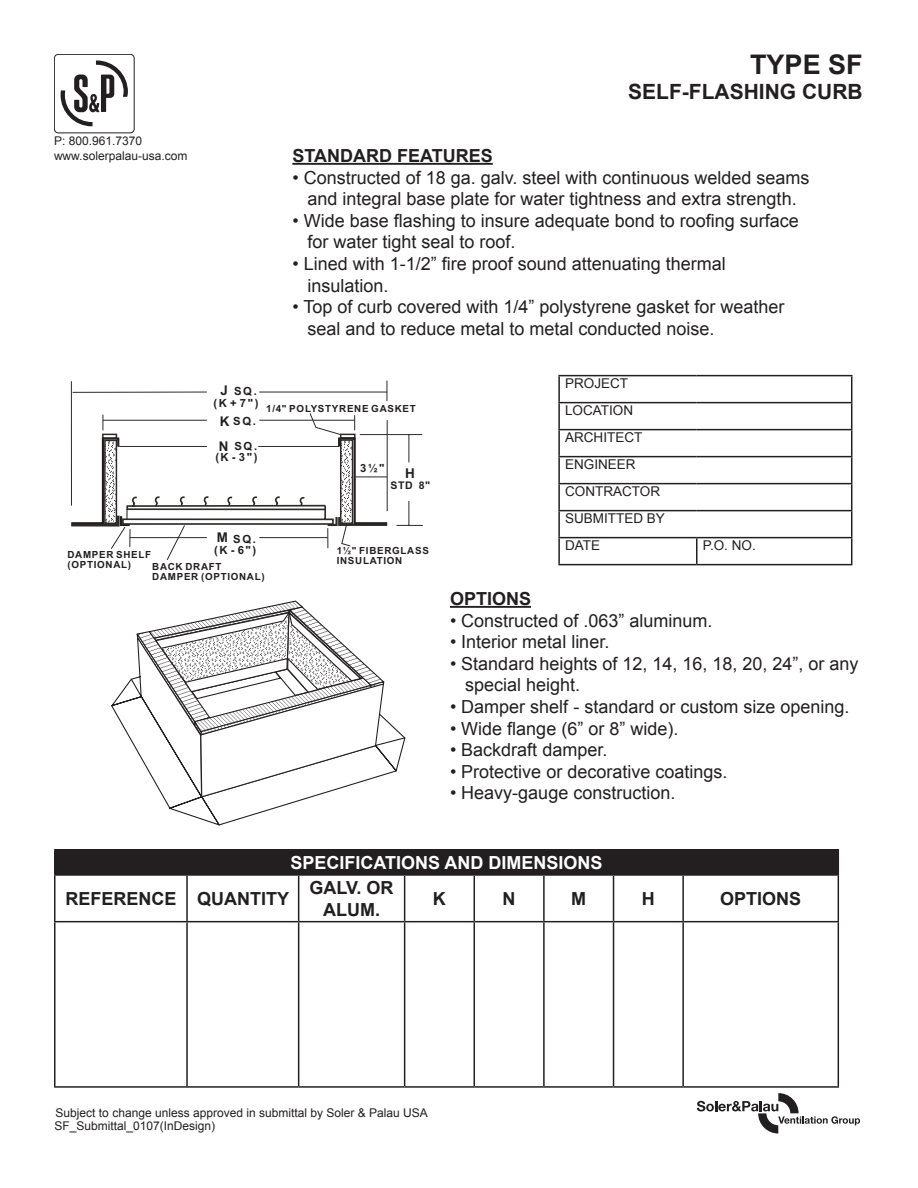
<style>
.page{position:relative;width:918px;height:1188px;background:#fff}
.page>*{position:absolute;margin:0;border:0;box-sizing:border-box;transform-origin:0 0}
.t1{font:700 27px "Arial";color:#231f20}
.t2{font:700 21px "Arial";color:#231f20}
.t3{font:18px/21.6px "Arial";color:#231f20}
.t4{font:700 18px/21.6px "Arial";color:#231f20;text-align:center}
.t5{font:700 18px "Arial";color:#fff}
.t6{font:13.5px/27px "Arial";color:#231f20}
.t7{font:700 13.5px "Arial";color:#231f20}
.t8{font:700 13.35px "Arial";color:#231f20}
.t9{font:12px/14.4px "Arial";color:#231f20}
.t10{font:700 11.25px/11.4px "Arial";letter-spacing:.15em;color:#231f20;text-align:right}
.t11{font:700 10.5px "Arial";color:#231f20}
.t12{font:700 9.75px/9.9px "Arial";letter-spacing:.07em;color:#231f20}
.s1{font-size:13.35px}
</style>
<div class="page">
<hr style="left:292px;top:163px;width:201px;height:2px;background:#231f20">
<hr style="left:558px;top:375px;width:139px;height:1px;background:#231f20">
<hr style="left:558px;top:376px;width:2px;height:26px;background:#231f20">
<hr style="left:697px;top:375px;width:155px;height:1px;background:#231f20">
<hr style="left:558px;top:402px;width:139px;height:1px;background:#231f20">
<hr style="left:558px;top:403px;width:2px;height:26px;background:#231f20">
<hr style="left:697px;top:402px;width:155px;height:1px;background:#231f20">
<hr style="left:558px;top:429px;width:139px;height:1px;background:#231f20">
<hr style="left:558px;top:430px;width:2px;height:26px;background:#231f20">
<hr style="left:697px;top:429px;width:155px;height:1px;background:#231f20">
<hr style="left:558px;top:456px;width:139px;height:1px;background:#231f20">
<hr style="left:558px;top:457px;width:2px;height:26px;background:#231f20">
<hr style="left:697px;top:456px;width:155px;height:1px;background:#231f20">
<hr style="left:558px;top:483px;width:139px;height:1px;background:#231f20">
<hr style="left:558px;top:484px;width:2px;height:26px;background:#231f20">
<hr style="left:697px;top:483px;width:155px;height:1px;background:#231f20">
<hr style="left:558px;top:510px;width:139px;height:1px;background:#231f20">
<hr style="left:558px;top:511px;width:2px;height:26px;background:#231f20">
<hr style="left:697px;top:510px;width:155px;height:1px;background:#231f20">
<hr style="left:558px;top:537px;width:139px;height:1px;background:#231f20">
<hr style="left:558px;top:538px;width:2px;height:26px;background:#231f20">
<hr style="left:697px;top:537px;width:155px;height:1px;background:#231f20">
<hr style="left:696px;top:538px;width:2px;height:26px;background:#231f20">
<svg style="left:851px;top:376px;width:1px;height:188px"></svg>
<hr style="left:558px;top:564px;width:139px;height:1px;background:#231f20">
<hr style="left:697px;top:564px;width:155px;height:1px;background:#231f20">
<hr style="left:450px;top:606px;width:81px;height:2px;background:#231f20">
<div style="left:55px;top:850px;width:783px;height:25px;background:#231f20"></div>
<hr style="left:54px;top:849px;width:133px;height:2px;background:#231f20">
<hr style="left:54px;top:851px;width:2px;height:23px;background:#231f20">
<hr style="left:187px;top:849px;width:112px;height:2px;background:#231f20">
<hr style="left:299px;top:849px;width:106px;height:2px;background:#231f20">
<hr style="left:405px;top:849px;width:69px;height:2px;background:#231f20">
<hr style="left:474px;top:849px;width:70px;height:2px;background:#231f20">
<hr style="left:544px;top:849px;width:70px;height:2px;background:#231f20">
<hr style="left:614px;top:849px;width:69px;height:2px;background:#231f20">
<hr style="left:683px;top:849px;width:156px;height:2px;background:#231f20">
<svg style="left:838px;top:851px;width:1px;height:23px"></svg>
<hr style="left:54px;top:874px;width:133px;height:2px;background:#231f20">
<hr style="left:54px;top:876px;width:2px;height:45px;background:#231f20">
<hr style="left:187px;top:874px;width:112px;height:2px;background:#231f20">
<hr style="left:186px;top:876px;width:2px;height:45px;background:#231f20">
<hr style="left:299px;top:874px;width:106px;height:2px;background:#231f20">
<hr style="left:298px;top:876px;width:1px;height:45px;background:#231f20">
<hr style="left:405px;top:874px;width:69px;height:2px;background:#231f20">
<hr style="left:404px;top:876px;width:1px;height:45px;background:#231f20">
<hr style="left:474px;top:874px;width:70px;height:2px;background:#231f20">
<hr style="left:474px;top:876px;width:1px;height:45px;background:#231f20">
<hr style="left:544px;top:874px;width:70px;height:2px;background:#231f20">
<hr style="left:543px;top:876px;width:2px;height:45px;background:#231f20">
<hr style="left:614px;top:874px;width:69px;height:2px;background:#231f20">
<hr style="left:613px;top:876px;width:1px;height:45px;background:#231f20">
<hr style="left:683px;top:874px;width:156px;height:2px;background:#231f20">
<hr style="left:682px;top:876px;width:2px;height:45px;background:#231f20">
<hr style="left:838px;top:876px;width:1px;height:45px;background:#231f20">
<hr style="left:54px;top:921px;width:133px;height:1px;background:#231f20">
<hr style="left:54px;top:922px;width:2px;height:164px;background:#231f20">
<hr style="left:187px;top:921px;width:112px;height:1px;background:#231f20">
<hr style="left:186px;top:922px;width:2px;height:164px;background:#231f20">
<hr style="left:299px;top:921px;width:106px;height:1px;background:#231f20">
<hr style="left:298px;top:922px;width:1px;height:164px;background:#231f20">
<hr style="left:405px;top:921px;width:69px;height:1px;background:#231f20">
<hr style="left:404px;top:922px;width:1px;height:164px;background:#231f20">
<hr style="left:474px;top:921px;width:70px;height:1px;background:#231f20">
<hr style="left:474px;top:922px;width:1px;height:164px;background:#231f20">
<hr style="left:544px;top:921px;width:70px;height:1px;background:#231f20">
<hr style="left:543px;top:922px;width:2px;height:164px;background:#231f20">
<hr style="left:614px;top:921px;width:69px;height:1px;background:#231f20">
<hr style="left:613px;top:922px;width:1px;height:164px;background:#231f20">
<hr style="left:683px;top:921px;width:156px;height:1px;background:#231f20">
<hr style="left:682px;top:922px;width:2px;height:164px;background:#231f20">
<hr style="left:838px;top:922px;width:1px;height:164px;background:#231f20">
<hr style="left:54px;top:1086px;width:133px;height:2px;background:#231f20">
<hr style="left:187px;top:1086px;width:112px;height:2px;background:#231f20">
<hr style="left:299px;top:1086px;width:106px;height:2px;background:#231f20">
<hr style="left:405px;top:1086px;width:69px;height:2px;background:#231f20">
<hr style="left:474px;top:1086px;width:70px;height:2px;background:#231f20">
<hr style="left:544px;top:1086px;width:70px;height:2px;background:#231f20">
<hr style="left:614px;top:1086px;width:69px;height:2px;background:#231f20">
<hr style="left:683px;top:1086px;width:156px;height:2px;background:#231f20">
<svg style="left:111px;top:677px;width:198px;height:148px"></svg>
<svg style="left:136px;top:600px;width:270px;height:198px"></svg>
<hr style="left:360px;top:434px;width:62px;height:1px;background:#2d2a29">
<svg style="left:408px;top:435px;width:1px;height:27px"></svg>
<svg style="left:396px;top:501px;width:27px;height:25px"></svg>
<svg style="left:387px;top:381px;width:1px;height:20px"></svg>
<hr style="left:71px;top:381px;width:1px;height:125px;background:#2d2a29">
<hr style="left:73px;top:392px;width:134px;height:1px;background:#2d2a29">
<hr style="left:259px;top:392px;width:128px;height:1px;background:#2d2a29">
<svg style="left:70px;top:412px;width:319px;height:148px"></svg>
<svg style="left:60px;top:61px;width:68px;height:66px"></svg>
<div style="left:54px;top:54px;width:81px;height:79px;border:1px solid #231f20;border-radius:4px"></div>
<svg style="left:697px;top:1093px;width:163px;height:41px"></svg>
<p class="t9" style="left:54px;top:134px;width:135px">P: 800.961.7370 www.solerpalau-usa.com</p>
<h1 class="t1" style="left:750px;top:46px;width:114px">TYPE SF</h1>
<p class="t2" style="left:628px;top:77px;width:236px">SELF-FLASHING CURB</p>
<p class="t4" style="left:292px;top:145px;width:202px">STANDARD FEATURES</p>
<p class="t3" style="left:292px;top:167px;width:519px;text-align:center">• Constructed of 18 ga. galv. steel with continuous welded seams and integral base plate for water tightness and extra strength.</p>
<p class="t3" style="left:307px;top:210px;width:493px;text-indent:-15px">• Wide base flashing to insure adequate bond to roofing surface for water tight seal to roof.</p>
<p class="t3" style="left:307px;top:253px;width:420px;text-indent:-15px">• Lined with 1-1/2” fire proof sound attenuating thermal insulation.</p>
<p class="t3" style="left:307px;top:296px;width:479px;text-indent:-15px">• Top of curb covered with 1/4” polystyrene gasket for weather seal and to reduce metal to metal conducted noise.</p>
<p class="t8" style="left:220px;top:382px;width:9px">J</p>
<p class="t10" style="left:220px;top:415px;width:38px"><span class="s1">K</span> SQ.</p>
<p class="t10" style="left:214px;top:386px;width:46px">SQ.<br>(K + 7")</p>
<p class="t10" style="left:215px;top:441px;width:44px">SQ.<br>(K - 3")</p>
<p class="t8" style="left:219px;top:437px;width:11px">N</p>
<p class="t12" style="left:266px;top:404px;width:151px">1/4" POLYSTYRENE GASKET</p>
<p class="t10" style="left:360px;top:463px;width:26px">3½"</p>
<p class="t7" style="left:405px;top:464px;width:11px">H</p>
<p class="t11" style="left:391px;top:478px;width:41px">STD 8"</p>
<p class="t8" style="left:217px;top:529px;width:13px">M</p>
<p class="t10" style="left:214px;top:533px;width:44px">SQ.<br>(K - 6")</p>
<p class="t12" style="left:68px;top:550px;width:85px">DAMPER SHELF (OPTIONAL)</p>
<p class="t12" style="left:152px;top:562px;width:114px">BACK DRAFT<br>DAMPER (OPTIONAL)</p>
<p class="t12" style="left:337px;top:546px;width:94px">1½" FIBERGLASS<br>INSULATION</p>
<p class="t6" style="left:565px;top:370px;width:101px">PROJECT<br>LOCATION<br>ARCHITECT<br>ENGINEER<br>CONTRACTOR<br>SUBMITTED BY<br>DATE</p>
<p class="t6" style="left:703px;top:532px;width:55px">P.O. NO.</p>
<p class="t4" style="left:450px;top:588px;width:83px">OPTIONS</p>
<p class="t3" style="left:450px;top:610px;width:264px">• Constructed of .063” aluminum.</p>
<p class="t3" style="left:450px;top:631px;width:161px">• Interior metal liner.</p>
<p class="t3" style="left:465px;top:653px;width:395px;text-indent:-15px">• Standard heights of 12, 14, 16, 18, 20, 24”, or any special height.</p>
<p class="t3" style="left:450px;top:696px;width:401px">• Damper shelf - standard or custom size opening.</p>
<p class="t3" style="left:450px;top:718px;width:230px">• Wide flange (6” or 8” wide).</p>
<p class="t3" style="left:450px;top:739px;width:159px">• Backdraft damper.</p>
<p class="t3" style="left:450px;top:761px;width:279px">• Protective or decorative coatings.</p>
<p class="t3" style="left:450px;top:782px;width:227px">• Heavy-gauge construction.</p>
<p class="t5" style="left:291px;top:851px;width:314px">SPECIFICATIONS AND DIMENSIONS</p>
<p class="t4" style="left:65px;top:888px;width:225px">REFERENCE QUANTITY</p>
<p class="t4" style="left:310px;top:878px;width:86px">GALV. OR<br>ALUM.</p>
<p class="t4" style="left:433px;top:888px;width:14px">K</p>
<p class="t4" style="left:503px;top:888px;width:14px">N</p>
<p class="t4" style="left:571px;top:888px;width:16px">M</p>
<p class="t4" style="left:642px;top:888px;width:14px">H</p>
<p class="t4" style="left:720px;top:888px;width:83px">OPTIONS</p>
<p class="t9" style="left:56px;top:1106px;width:374px">Subject to change unless approved in submittal by Soler &amp; Palau USA</p>
<p class="t9" style="left:55px;top:1119px;width:162px">SF_Submittal_0107(InDesign)</p>
</div>
